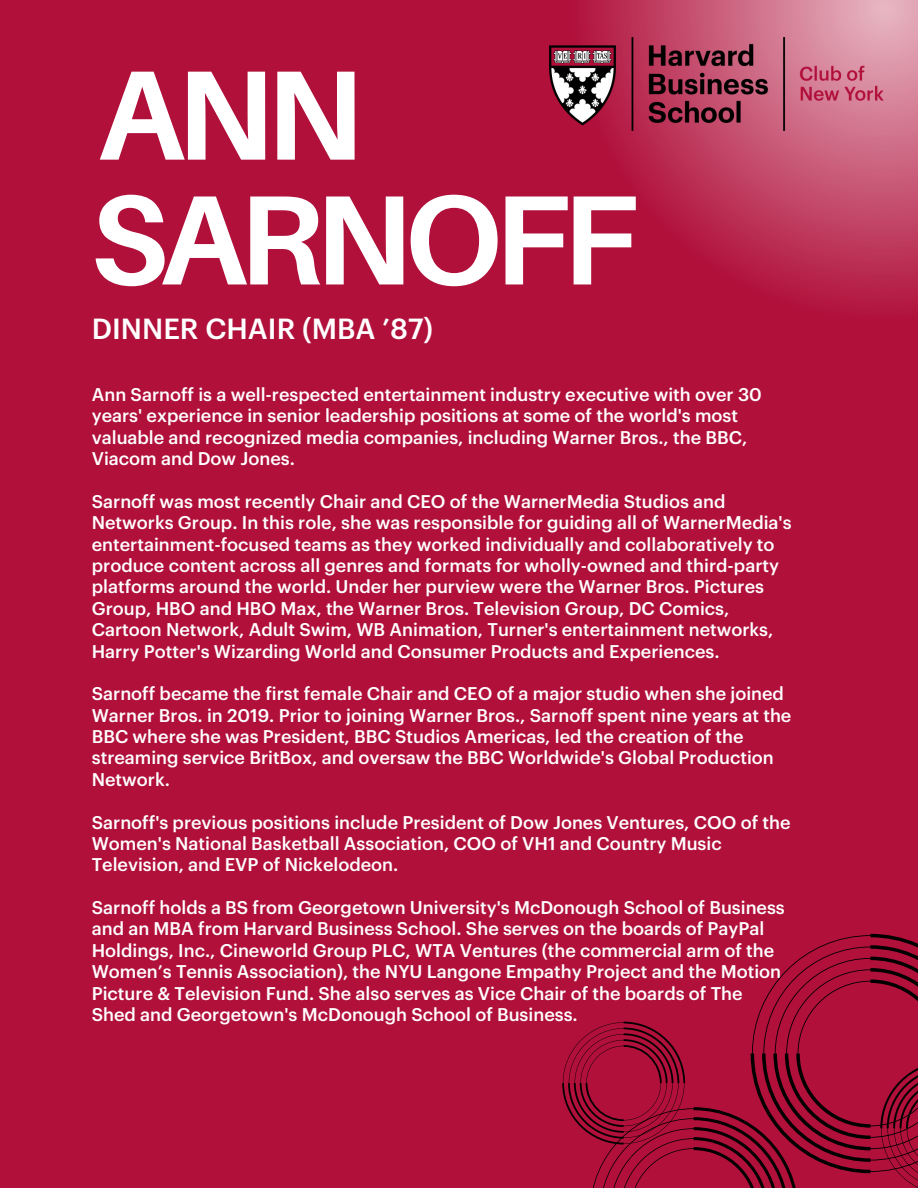
<style>
.page{position:relative;width:918px;height:1188px;background:#b1103b}
.page>*{position:absolute;margin:0;border:0;box-sizing:border-box;transform-origin:0 0}
.t1{font:700 127.5px "Aileron";letter-spacing:-.06em;color:#fff}
.t2{font:500 28.5px "Graphik";color:#fff}
.t3{font:500 18px/21.3px "Graphik";color:#fff}
</style>
<div class="page">
<svg style="left:590px;top:0;width:328px;height:303px"></svg>
<img style="left:550px;top:37px;width:334px;height:94px">
<svg style="left:562px;top:934px;width:356px;height:254px"></svg>
<p class="t1" style="left:98px;top:36px;width:267px">ANN</p>
<p class="t1" style="left:90px;top:161px;width:549px">SARNOFF</p>
<p class="t2" style="left:92px;top:316px;width:343px">DINNER CHAIR (MBA ’87)</p>
<h1 class="t3" style="left:92px;top:385px;width:672px">Ann Sarnoff is a well-respected entertainment industry executive with over 30 years' experience in senior leadership positions at some of the world's most valuable and recognized media companies, including Warner Bros., the BBC, Viacom and Dow Jones.</h1>
<p class="t3" style="left:92px;top:492px;width:701px">Sarnoff was most recently Chair and CEO of the WarnerMedia Studios and Networks Group. In this role, she was responsible for guiding all of WarnerMedia's entertainment-focused teams as they worked individually and collaboratively to produce content across all genres and formats for wholly-owned and third-party platforms around the world. Under her purview were the Warner Bros. Pictures Group, HBO and HBO Max, the Warner Bros. Television Group, DC Comics, Cartoon Network, Adult Swim, WB Animation, Turner's entertainment networks, Harry Potter's Wizarding World and Consumer Products and Experiences.</p>
<h1 class="t3" style="left:92px;top:684px;width:701px">Sarnoff became the first female Chair and CEO of a major studio when she joined Warner Bros. in 2019. Prior to joining Warner Bros., Sarnoff spent nine years at the BBC where she was President, BBC Studios Americas, led the creation of the streaming service BritBox, and oversaw the BBC Worldwide's Global Production Network.</h1>
<h2 class="t3" style="left:92px;top:812px;width:700px">Sarnoff's previous positions include President of Dow Jones Ventures, COO of the<br>Women's National Basketball Association, COO of VH1 and Country Music<br>Television, and EVP of Nickelodeon.</h2>
<p class="t3" style="left:92px;top:898px;width:695px">Sarnoff holds a BS from Georgetown University's McDonough School of Business and an MBA from Harvard Business School. She serves on the boards of PayPal Holdings, Inc., Cineworld Group PLC, WTA Ventures (the commercial arm of the Women’s Tennis Association), the NYU Langone Empathy Project and the Motion Picture &amp; Television Fund. She also serves as Vice Chair of the boards of The</p>
<p class="t3" style="left:92px;top:1005px;width:488px">Shed and Georgetown's McDonough School of Business.</p>
</div>
